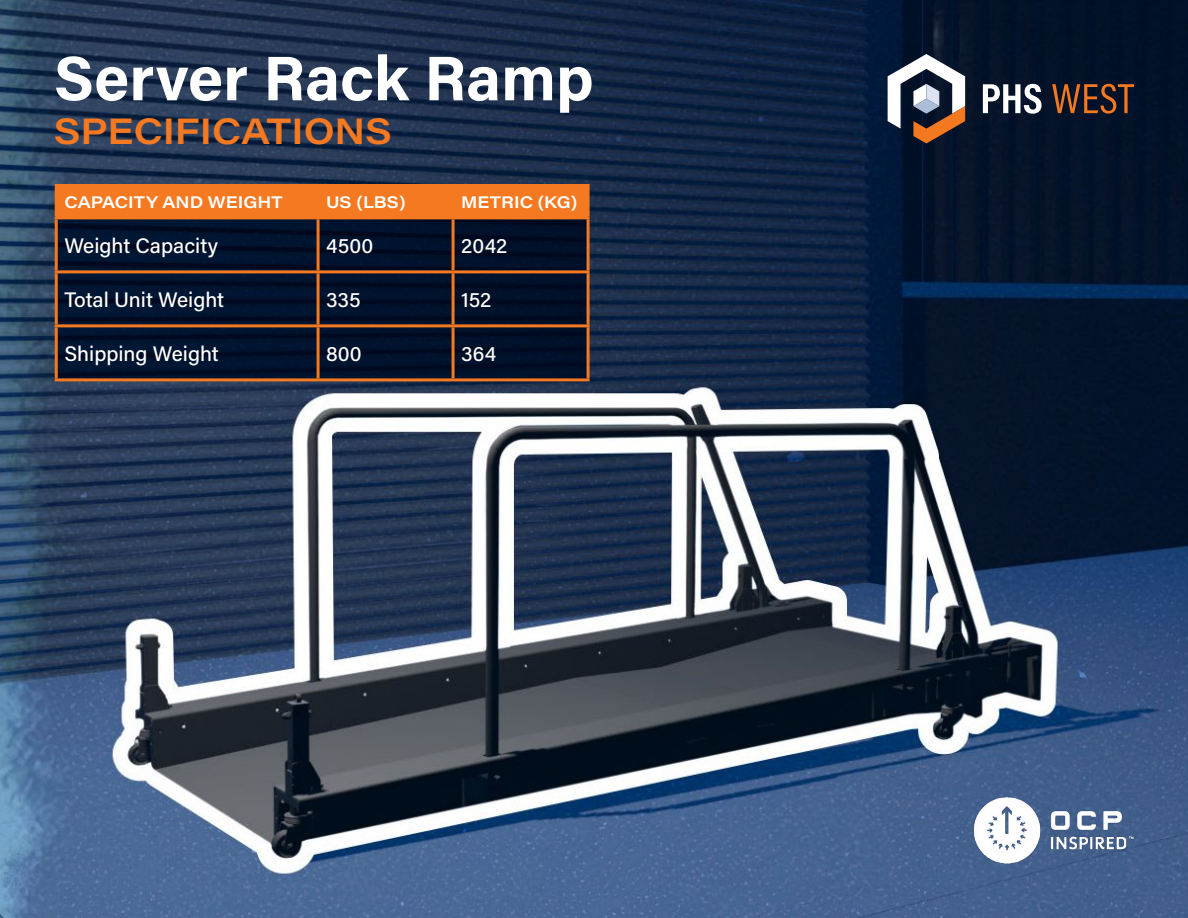
<style>
.page{position:relative;width:1188px;height:918px;background:#fff}
.page>*{position:absolute;margin:0;border:0;box-sizing:border-box;transform-origin:0 0}
.t1{font:700 63px "Acumin Pro";color:#fff}
.t2{font:600 36px "Acumin Pro Wide";color:#f47920}
.t3{font:500 21px "Acumin Pro";color:#fff}
.t4{font:600 16.5px "Acumin Pro Wide";letter-spacing:.005em;color:#fff}
</style>
<div class="page">
<img style="left:0;top:0;width:1188px;height:918px">
<svg style="left:888px;top:54px;width:77px;height:90px"></svg>
<svg style="left:983px;top:84px;width:59px;height:30px"></svg>
<svg style="left:1052px;top:84px;width:82px;height:30px;background:#513225"></svg>
<svg style="left:58px;top:219px;width:529px;height:159px;background:#02112a"></svg>
<div style="left:58px;top:187px;width:529px;height:29px;background:#f47920"></div>
<hr style="left:317px;top:187px;width:3px;height:29px;background:#f47920">
<hr style="left:452px;top:187px;width:3px;height:29px;background:#f47920">
<hr style="left:317px;top:219px;width:3px;height:51px;background:#f47920">
<hr style="left:452px;top:219px;width:3px;height:51px;background:#f47920">
<hr style="left:55px;top:270px;width:263px;height:3px;background:#f47920">
<hr style="left:318px;top:270px;width:135px;height:3px;background:#f47920">
<hr style="left:317px;top:273px;width:3px;height:51px;background:#f47920">
<hr style="left:453px;top:270px;width:137px;height:3px;background:#f47920">
<hr style="left:452px;top:273px;width:3px;height:51px;background:#f47920">
<hr style="left:55px;top:324px;width:263px;height:3px;background:#f47920">
<hr style="left:318px;top:324px;width:135px;height:3px;background:#f47920">
<hr style="left:317px;top:327px;width:3px;height:51px;background:#f47920">
<hr style="left:55px;top:184px;width:263px;height:3px;background:#f47920">
<hr style="left:55px;top:187px;width:3px;height:29px;background:#f47920">
<hr style="left:318px;top:184px;width:135px;height:3px;background:#f47920">
<hr style="left:453px;top:184px;width:137px;height:3px;background:#f47920">
<hr style="left:587px;top:187px;width:3px;height:29px;background:#f47920">
<hr style="left:55px;top:216px;width:263px;height:3px;background:#f47920">
<hr style="left:318px;top:216px;width:135px;height:3px;background:#f47920">
<hr style="left:453px;top:216px;width:137px;height:3px;background:#f47920">
<hr style="left:55px;top:219px;width:3px;height:51px;background:#f47920">
<hr style="left:587px;top:219px;width:3px;height:51px;background:#f47920">
<hr style="left:55px;top:273px;width:3px;height:51px;background:#f47920">
<hr style="left:587px;top:273px;width:3px;height:51px;background:#f47920">
<hr style="left:55px;top:327px;width:3px;height:51px;background:#f47920">
<hr style="left:55px;top:378px;width:263px;height:3px;background:#f47920">
<hr style="left:318px;top:378px;width:135px;height:3px;background:#f47920">
<hr style="left:453px;top:324px;width:137px;height:3px;background:#f47920">
<hr style="left:452px;top:327px;width:3px;height:51px;background:#f47920">
<hr style="left:587px;top:327px;width:3px;height:51px;background:#f47920">
<hr style="left:453px;top:378px;width:137px;height:3px;background:#f47920">
<img style="left:974px;top:796px;width:160px;height:68px">
<h1 class="t1" style="left:54px;top:34px;width:541px">Server Rack Ramp</h1>
<h2 class="t2" style="left:54px;top:105px;width:340px">SPECIFICATIONS</h2>
<p class="t4" style="left:64px;top:190px;width:220px">CAPACITY AND WEIGHT</p>
<p class="t4" style="left:326px;top:190px;width:81px">US (LBS)</p>
<p class="t4" style="left:461px;top:190px;width:118px">METRIC (KG)</p>
<p class="t3" style="left:64px;top:231px;width:155px">Weight Capacity</p>
<p class="t3" style="left:326px;top:231px;width:49px">4500</p>
<p class="t3" style="left:461px;top:231px;width:48px">2042</p>
<p class="t3" style="left:64px;top:285px;width:161px">Total Unit Weight</p>
<p class="t3" style="left:326px;top:285px;width:36px">335</p>
<p class="t3" style="left:461px;top:285px;width:32px">152</p>
<p class="t3" style="left:64px;top:339px;width:156px">Shipping Weight</p>
<p class="t3" style="left:326px;top:339px;width:37px">800</p>
<p class="t3" style="left:461px;top:339px;width:37px">364</p>
</div>
